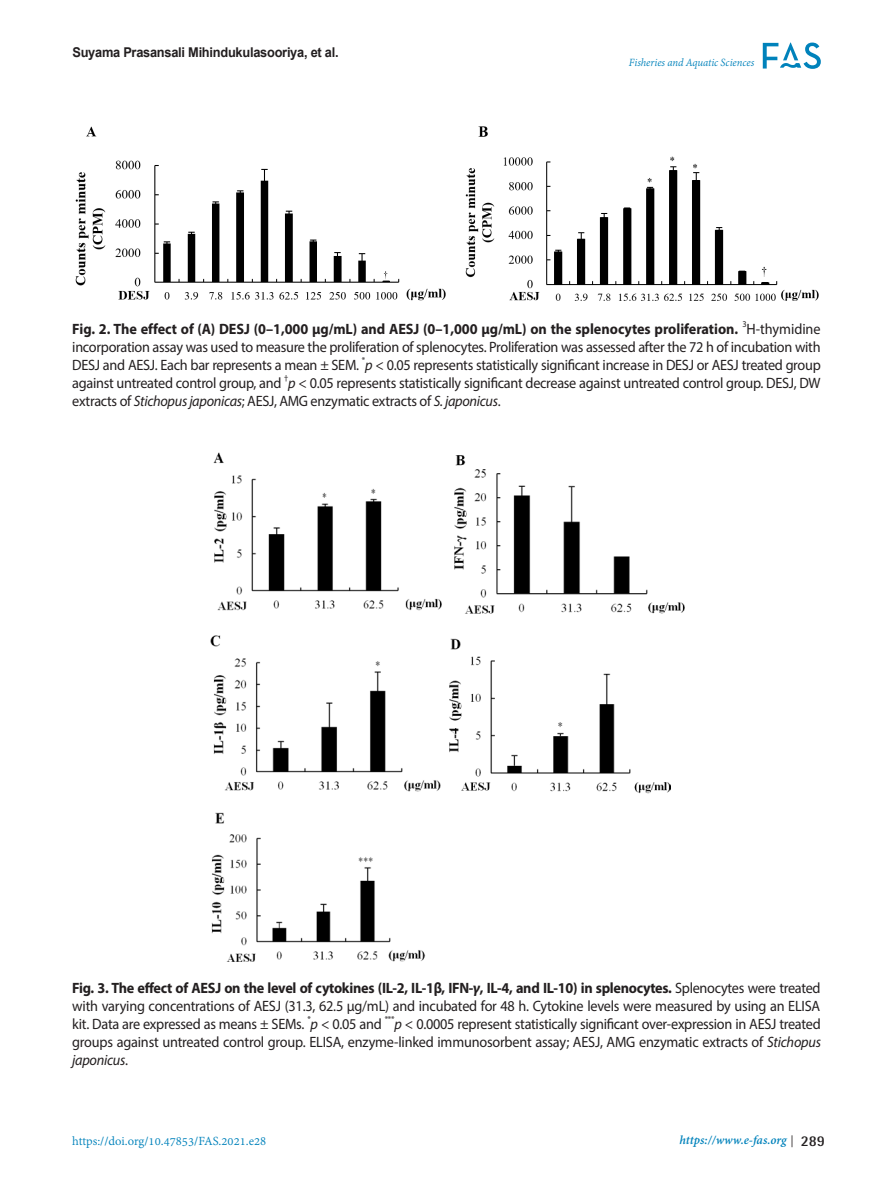
<style>
.page{position:relative;width:893px;height:1191px;background:#fff}
.page>*{position:absolute;margin:0;border:0;box-sizing:border-box;transform-origin:0 0}
.t1{font:15px/18px "Myriad Pro";letter-spacing:-.02em;color:#231f20;text-align:justify;scale:.95 1}
.t2{font:700 15px "Myriad Pro";letter-spacing:-.005em;color:#231f20;scale:.95 1}
.t3{font:700 13.5px "Arial";letter-spacing:-.02em;color:#231f20;scale:.95 1}
.t4{font:13.5px "Adobe Devanagari";color:#0082bb}
.t5{font:italic 700 13.5px "Adobe Devanagari";color:#0082bb}
.t6{font:italic 12px "Adobe Devanagari";letter-spacing:-.005em;color:#0082bb;scale:.95 1}
.t7{font:8.7px "Myriad Pro";color:#231f20;scale:.95 1}
.s1{font-style:italic}
.s2{font-weight:700}
.s3{font-weight:700;font-style:italic}
.s4{font-family:"Helvetica Neue LT Pro";font-weight:300;font-style:normal;font-stretch:condensed;font-size:16.05px;color:#231f20}
.s5{font-family:"Rotis Semi Sans Std";font-style:normal;font-size:15px;color:#231f20}
</style>
<div class="page">
<svg style="left:763px;top:43px;width:58px;height:26px"></svg>
<img style="left:465px;top:126px;width:354px;height:175px">
<img style="left:86px;top:126px;width:11px;height:11px">
<img style="left:75px;top:160px;width:371px;height:141px">
<img style="left:213px;top:452px;width:229px;height:159px">
<img style="left:454px;top:455px;width:231px;height:159px">
<img style="left:210px;top:635px;width:231px;height:157px">
<img style="left:449px;top:638px;width:222px;height:155px">
<img style="left:211px;top:812px;width:214px;height:150px">
<p class="t3" style="left:72px;top:42px;width:282px">Suyama Prasansali Mihindukulasooriya, et al.</p>
<p class="t6" style="left:629px;top:56px;width:133px">Fisheries and Aquatic Sciences</p>
<p class="t2" style="left:72px;top:319px;width:702px">Fig. 2. The effect of (A) DESJ (0–1,000 µg/mL) and AESJ (0–1,000 µg/mL) on the splenocytes proliferation.</p>
<p class="t7" style="left:742px;top:318px;width:6px">3</p>
<p class="t1" style="left:72px;top:319px;width:789px;text-indent:674px">H-thymidine incorporation assay was used to measure the proliferation of splenocytes. Proliferation was assessed after the 72 h of incubation with DESJ and AESJ. Each bar represents a mean ± SEM. <span class="s1">p</span> &lt; 0.05 represents statistically significant increase in DESJ or AESJ treated group</p>
<p class="t7" style="left:362px;top:354px;width:5px">*</p>
<p class="t1" style="left:72px;top:373px;width:789px">against untreated control group, and <span class="s1">p</span> &lt; 0.05 represents statistically significant decrease against untreated control group. DESJ, DW</p>
<p class="t7" style="left:284px;top:372px;width:6px">†</p>
<p class="t1" style="left:72px;top:391px;width:453px">extracts of <span class="s1">Stichopus japonicas</span>; AESJ, AMG enzymatic extracts of <span class="s1">S. japonicus</span>.</p>
<p class="t1" style="left:72px;top:978px;width:789px"><span class="s2">Fig. 3. The effect of AESJ on the level of cytokines (IL-2, IL-1β, IFN-</span><span class="s3">γ</span><span class="s2">, IL-4, and IL-10) in splenocytes.</span> Splenocytes were treated with varying concentrations of AESJ (31.3, 62.5 μg/mL) and incubated for 48 h. Cytokine levels were measured by using an ELISA kit. Data are expressed as means ± SEMs. <span class="s1">p</span> &lt; 0.05 and</p>
<p class="t7" style="left:307px;top:1013px;width:5px">*</p>
<p class="t7" style="left:385px;top:1013px;width:12px">***</p>
<p class="t1" style="left:72px;top:1014px;width:790px;text-indent:322px"><span class="s1">p</span> &lt; 0.0005 represent statistically significant over-expression in AESJ treated groups against untreated control group. ELISA, enzyme-linked immunosorbent assay; AESJ, AMG enzymatic extracts of <span class="s1">Stichopus japonicus</span>.</p>
<p class="t4" style="left:72px;top:1133px;width:196px">https://doi.org/10.47853/FAS.2021.e28</p>
<p class="t5" style="left:680px;top:1132px;width:147px">https://www.e-fas.org <span class="s4">|</span> <span class="s5">289</span></p>
</div>
